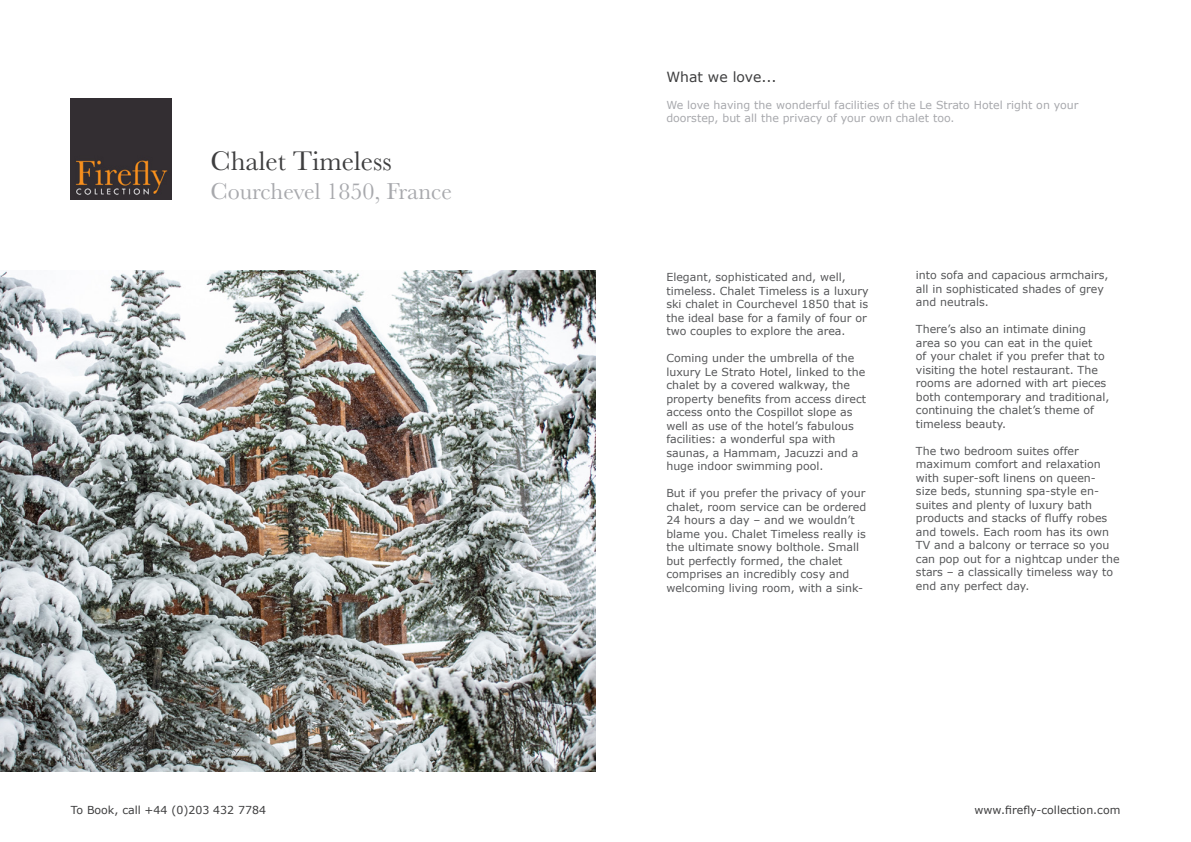
<style>
.page{position:relative;width:1191px;height:842px;background:#fff}
.page>*{position:absolute;margin:0;border:0;box-sizing:border-box;transform-origin:0 0}
.t1{font:28px "Baskerville";color:#3e3e3f}
.t2{font:24px "Baskerville";color:#a8a9ad}
.t3{font:14px "Verdana";color:#3e3e3f}
.t4{font:11px/13.5px "Verdana";color:#57585a}
.t5{font:11px/13.5px "Verdana";color:#a8a9ad}
.t6{font:11px "Verdana";color:#3e3e3f}
</style>
<div class="page">
<img style="left:71px;top:99px;width:101px;height:101px">
<img style="left:0;top:271px;width:595px;height:500px">
<p class="t1" style="left:210px;top:143px;width:183px">Chalet Timeless</p>
<p class="t2" style="left:210px;top:176px;width:243px">Courchevel 1850, France</p>
<p class="t6" style="left:71px;top:802px;width:197px">To Book, call +44 (0)203 432 7784</p>
<p class="t3" style="left:666px;top:68px;width:112px">What we love...</p>
<p class="t5" style="left:666px;top:98px;width:414px">We love having the wonderful facilities of the Le Strato Hotel right on your doorstep, but all the privacy of your own chalet too.</p>
<p class="t4" style="left:666px;top:270px;width:204px">Elegant, sophisticated and, well, timeless. Chalet Timeless is a luxury ski chalet in Courchevel 1850 that is the ideal base for a family of four or two couples to explore the area.</p>
<p class="t4" style="left:666px;top:351px;width:201px">Coming under the umbrella of the luxury Le Strato Hotel, linked to the chalet by a covered walkway, the property benefits from access direct access onto the Cospillot slope as well as use of the hotel’s fabulous facilities: a wonderful spa with saunas, a Hammam, Jacuzzi and a huge indoor swimming pool.</p>
<p class="t4" style="left:666px;top:486px;width:201px">But if you prefer the privacy of your chalet, room service can be ordered 24 hours a day – and we wouldn’t blame you. Chalet Timeless really is the ultimate snowy bolthole. Small but perfectly formed, the chalet comprises an incredibly cosy and welcoming living room, with a sink-</p>
<p class="t4" style="left:916px;top:269px;width:194px">into sofa and capacious armchairs, all in sophisticated shades of grey and neutrals.</p>
<p class="t4" style="left:916px;top:323px;width:195px">There’s also an intimate dining area so you can eat in the quiet<br>of your chalet if you prefer that to visiting the hotel restaurant. The rooms are adorned with art pieces both contemporary and traditional, continuing the chalet’s theme of timeless beauty.</p>
<p class="t4" style="left:916px;top:444px;width:205px">The two bedroom suites offer maximum comfort and relaxation with super-soft linens on queen-<br>size beds, stunning spa-style en&shy;suites and plenty of luxury bath products and stacks of fluffy robes and towels. Each room has its own<br>TV and a balcony or terrace so you can pop out for a nightcap under the stars – a classically timeless way to end any perfect day.</p>
<p class="t6" style="left:974px;top:802px;width:147px">www.firefly-collection.com</p>
</div>
